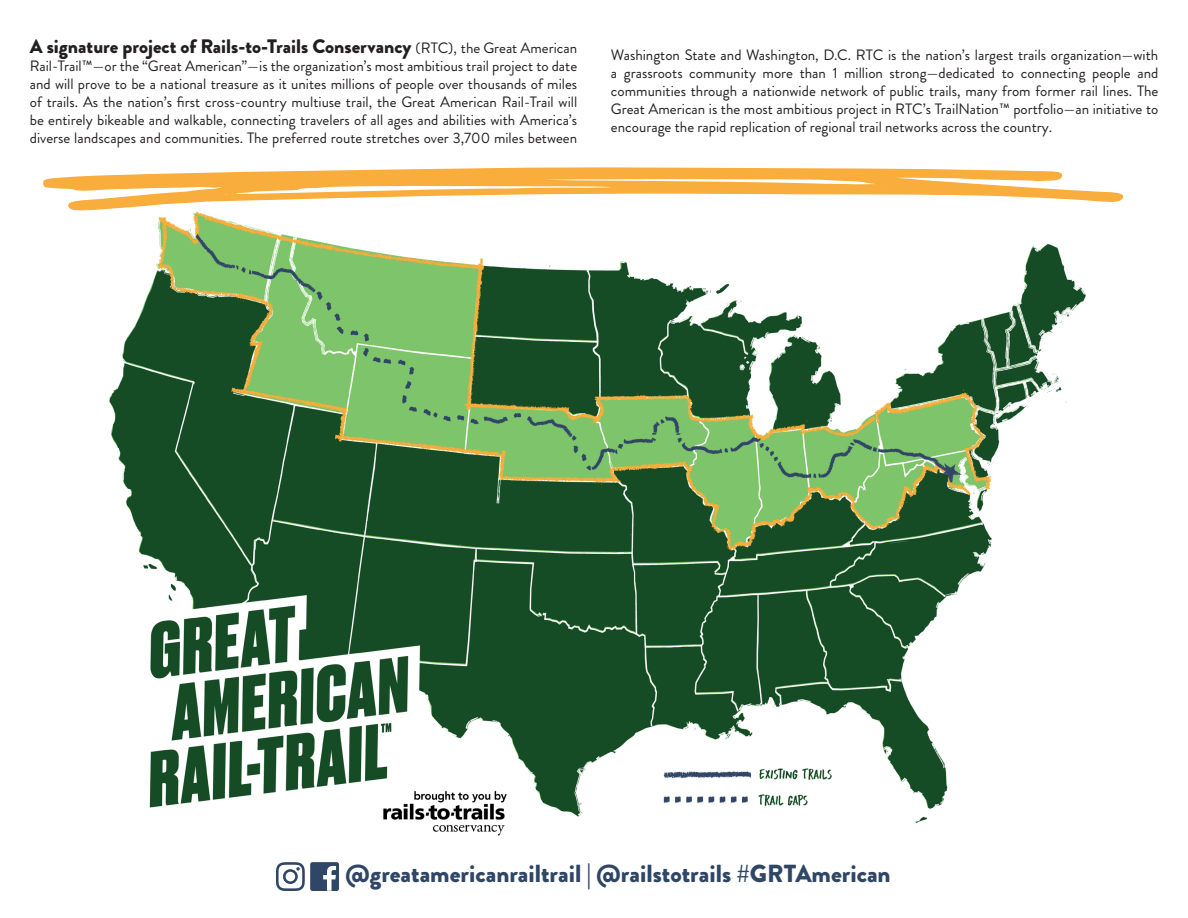
<style>
.page{position:relative;width:1188px;height:918px;background:#fff}
.page>*{position:absolute;margin:0;border:0;box-sizing:border-box;transform-origin:0 0}
.t1{font:900 24.75px "Brandon Grotesque";color:#2f4667}
.t2{font:900 19.5px "Brandon Grotesque";color:#231f20}
.t3{font:15px/18px "Brandon Grotesque";color:#231f20;text-align:justify}
.s1{font-weight:400;font-size:15px}
</style>
<div class="page">
<img style="left:109px;top:212px;width:977px;height:624px">
<svg style="left:43px;top:167px;width:1081px;height:44px"></svg>
<svg style="left:276px;top:862px;width:63px;height:29px"></svg>
<p class="t2" style="left:30px;top:32px;width:549px">A signature project of Rails-to-Trails Conservancy <span class="s1">(RTC), the Great American</span></p>
<p class="t3" style="left:30px;top:57px;width:549px">Rail-Trail™—or the “Great American”—is the organization’s most ambitious trail project to date and will prove to be a national treasure as it unites millions of people over thousands of miles of trails. As the nation’s first cross-country multiuse trail, the Great American Rail-Trail will be entirely bikeable and walkable, connecting travelers of all ages and abilities with America’s diverse landscapes and communities. The preferred route stretches over 3,700 miles between</p>
<p class="t3" style="left:611px;top:46px;width:549px">Washington State and Washington, D.C. RTC is the nation’s largest trails organization—with a grassroots community more than 1 million strong—dedicated to connecting people and communities through a nationwide network of public trails, many from former rail lines. The Great American is the most ambitious project in RTC’s TrailNation™ portfolio—an initiative to encourage the rapid replication of regional trail networks across the country.</p>
<p class="t1" style="left:346px;top:856px;width:547px">@greatamericanrailtrail | @railstotrails #GRTAmerican</p>
</div>
